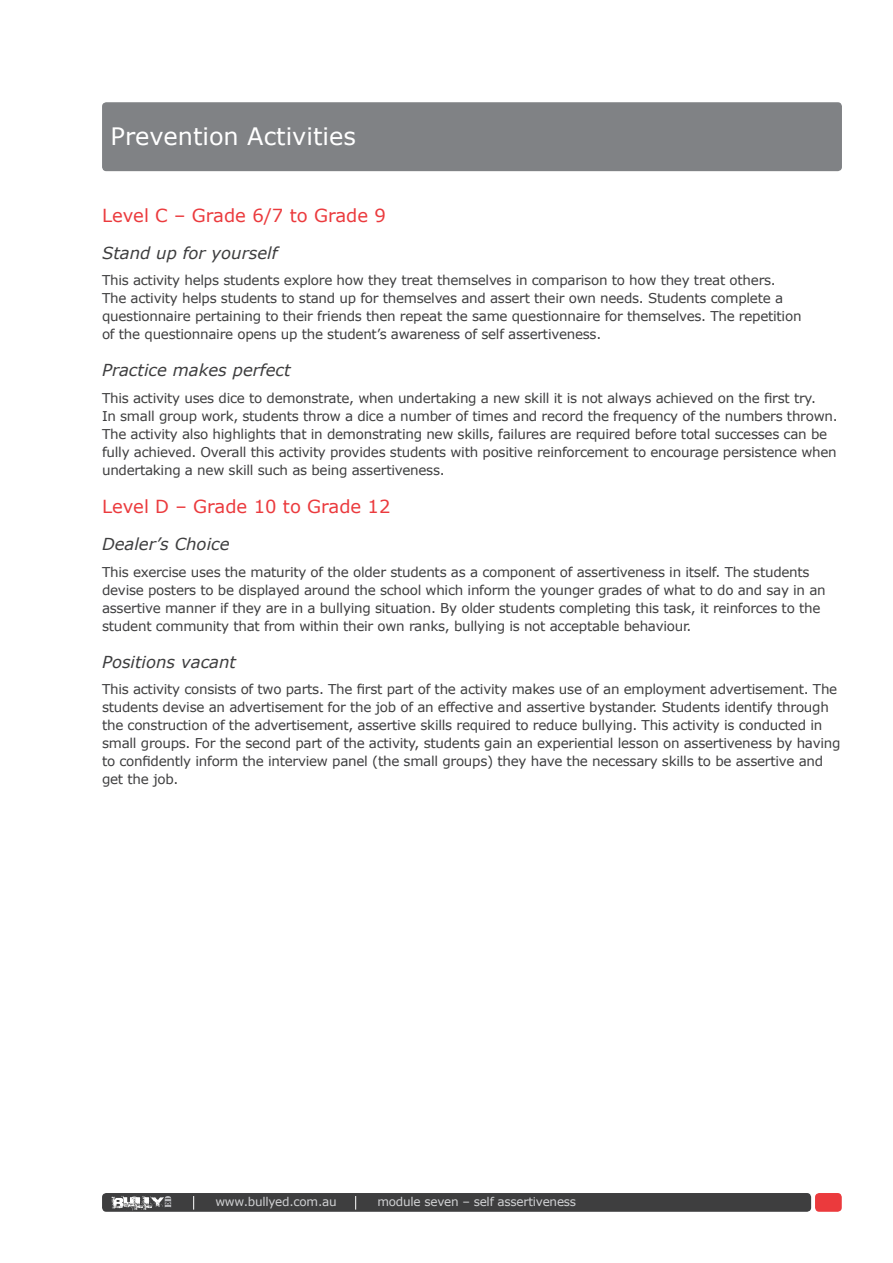
<style>
.page{position:relative;width:893px;height:1263px;background:#fff}
.page>*{position:absolute;margin:0;border:0;box-sizing:border-box;transform-origin:0 0}
.t1{font:24px "Verdana";color:#fff}
.sub_header_7_red{font:18px "Verdana";color:#eb3a3d}
.sub_header_2{font:italic 16.5px "Verdana";color:#3e3e3f}
.body_copy{font:13.5px/18px "Verdana";letter-spacing:-.02em;color:#3e3e3f}
.t2{font:12px "Verdana";letter-spacing:-.02em;color:#d1d2d4}
</style>
<div class="page">
<div style="left:815px;top:1193px;width:27px;height:19px;background:#eb3a3d;border-radius:4px"></div>
<div style="left:102px;top:1193px;width:709px;height:19px;background:#3e3e3f;border-radius:4px"></div>
<svg style="left:111px;top:1196px;width:60px;height:16px"></svg>
<svg style="left:193px;top:1196px;width:1px;height:13px"></svg>
<svg style="left:355px;top:1196px;width:1px;height:13px"></svg>
<div style="left:102px;top:102px;width:740px;height:69px;background:#808285;border-radius:4px"></div>
<p class="t1" style="left:111px;top:121px;width:247px">Prevention Activities</p>
<p class="sub_header_7_red" style="left:102px;top:204px;width:285px">Level C – Grade 6/7 to Grade 9</p>
<p class="sub_header_2" style="left:102px;top:242px;width:177px">Stand up for yourself</p>
<p class="body_copy" style="left:102px;top:271px;width:701px">This activity helps students explore how they treat themselves in comparison to how they treat others.<br>The activity helps students to stand up for themselves and assert their own needs. Students complete a questionnaire pertaining to their friends then repeat the same questionnaire for themselves. The repetition of the questionnaire opens up the student’s awareness of self assertiveness.</p>
<p class="sub_header_2" style="left:102px;top:360px;width:190px">Practice makes perfect</p>
<p class="body_copy" style="left:102px;top:388px;width:737px">This activity uses dice to demonstrate, when undertaking a new skill it is not always achieved on the first try.<br>In small group work, students throw a dice a number of times and record the frequency of the numbers thrown.<br>The activity also highlights that in demonstrating new skills, failures are required before total successes can be fully achieved. Overall this activity provides students with positive reinforcement to encourage persistence when undertaking a new skill such as being assertiveness.</p>
<p class="sub_header_7_red" style="left:102px;top:495px;width:290px">Level D – Grade 10 to Grade 12</p>
<p class="sub_header_2" style="left:102px;top:534px;width:129px">Dealer’s Choice</p>
<p class="body_copy" style="left:102px;top:562px;width:725px">This exercise uses the maturity of the older students as a component of assertiveness in itself. The students devise posters to be displayed around the school which inform the younger grades of what to do and say in an assertive manner if they are in a bullying situation. By older students completing this task, it reinforces to the student community that from within their own ranks, bullying is not acceptable behaviour.</p>
<p class="sub_header_2" style="left:102px;top:651px;width:136px">Positions vacant</p>
<p class="body_copy" style="left:102px;top:680px;width:740px">This activity consists of two parts. The first part of the activity makes use of an employment advertisement. The students devise an advertisement for the job of an effective and assertive bystander. Students identify through the construction of the advertisement, assertive skills required to reduce bullying. This activity is conducted in small groups. For the second part of the activity, students gain an experiential lesson on assertiveness by having to confidently inform the interview panel (the small groups) they have the necessary skills to be assertive and get the job.</p>
<p class="t2" style="left:215px;top:1194px;width:123px">www.bullyed.com.au</p>
<p class="t2" style="left:377px;top:1194px;width:200px">module seven – self assertiveness</p>
</div>
